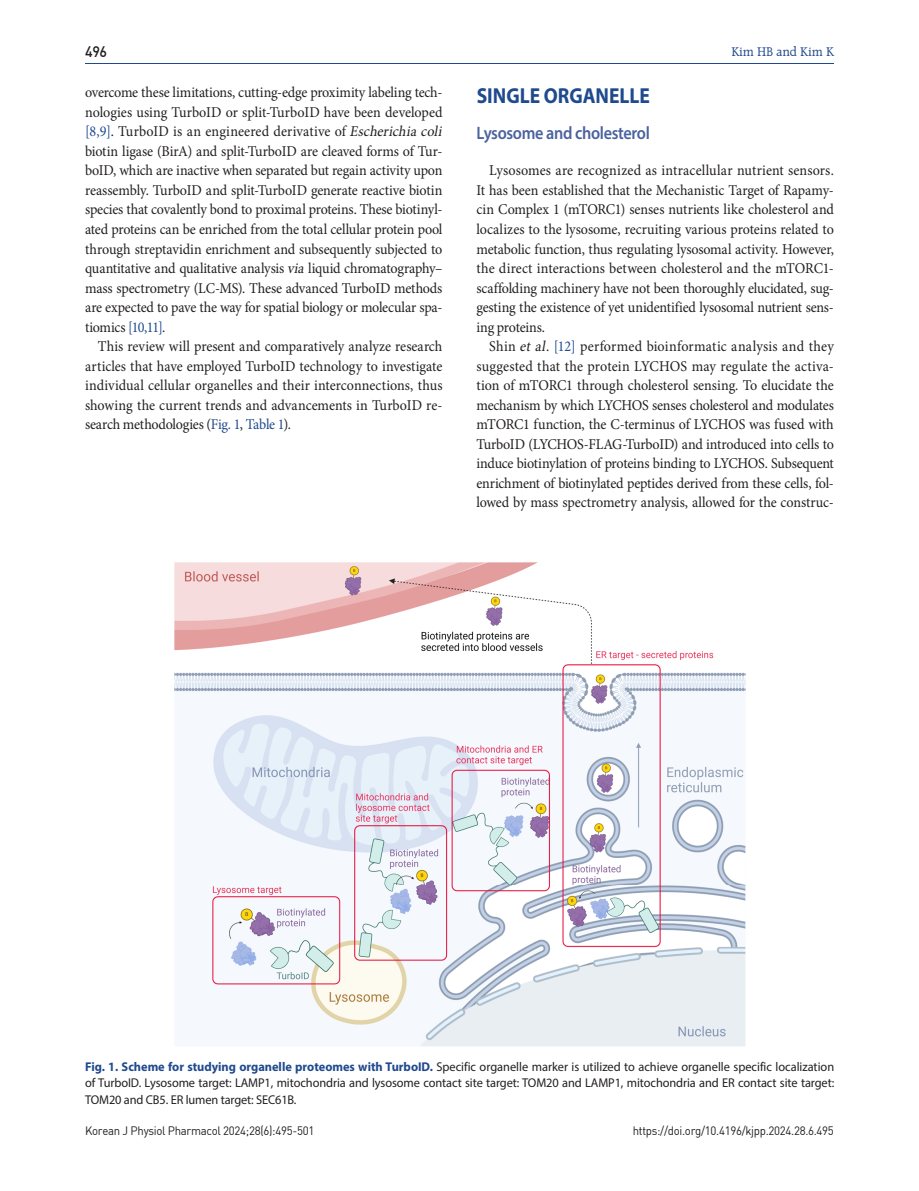
<style>
.page{position:relative;width:919px;height:1191px;background:#fff}
.page>*{position:absolute;margin:0;border:0;box-sizing:border-box;transform-origin:0 0}
.t1{font:700 21.75px "Myriad Pro";color:#204a8e;scale:.9 1}
.t2{font:600 18px "Myriad Pro";letter-spacing:-.02em;color:#4a629f;scale:.9 1}
.t3{font:15px/19.5px "Minion Pro";letter-spacing:-.01em;color:#231f20;text-align:justify;scale:.94 1}
.t4{font:15px "Dinmed";color:#231f20;scale:.95 1}
.t5{font:13.5px "Raleigh BT";letter-spacing:-.01em;color:#204a8e}
.t6{font:12.75px/16.5px "Myriad Pro";letter-spacing:-.01em;color:#231f20;text-align:justify}
.t7{font:12px "Dinreg";letter-spacing:-.025em;color:#231f20;scale:.95 1}
.s1{color:#204a8e}
.s2{font-style:italic}
.s3{font-weight:700;color:#204a8e}
</style>
<div class="page">
<hr style="left:85px;top:64px;width:748px;height:1px;background:#204a8e">
<img style="left:174px;top:563px;width:571px;height:483px">
<p class="t4" style="left:85px;top:42px;width:25px">496</p>
<p class="t3" style="left:85px;top:83px;width:384px;text-align:left">overcome these limitations, cutting-edge proximity labeling tech&shy;nologies using TurboID or split-TurboID have been developed <span class="s1">[8,9]</span>. TurboID is an engineered derivative of <span class="s2">Escherichiacoli </span>biotin ligase (BirA) and split-TurboID are cleaved forms of Tur&shy;boID, which are inactive when separated but regain activity upon reassembly. TurboID and split-TurboID generate reactive biotin species that covalently bond to proximal proteins. These biotinyl&shy;ated proteins can be enriched from the total cellular protein pool through streptavidin enrichment and subsequently subjected to quantitative and qualitative analysis <span class="s2">via</span> liquid chromatography– mass spectrometry (LC-MS). These advanced TurboID methods are expected to pave the way for spatial biology or molecular spa&shy;tiomics <span class="s1">[10,11]</span>.</p>
<p class="t3" style="left:85px;top:336px;width:382px;text-indent:13px">This review will present and comparatively analyze research articles that have employed TurboID technology to investigate individual cellular organelles and their interconnections, thus showing the current trends and advancements in TurboID re&shy;search methodologies (<span class="s1">Fig. 1</span>, <span class="s1">Table 1</span>).</p>
<p class="t5" style="left:731px;top:43px;width:104px">Kim HB and Kim K</p>
<h1 class="t1" style="left:476px;top:82px;width:194px">SINGLE ORGANELLE</h1>
<p class="t2" style="left:476px;top:122px;width:194px">Lysosome and cholesterol</p>
<p class="t3" style="left:476px;top:161px;width:382px;text-indent:13px">Lysosomes are recognized as intracellular nutrient sensors.<br>It has been established that the Mechanistic Target of Rapamy&shy;cin Complex 1 (mTORC1) senses nutrients like cholesterol and localizes to the lysosome, recruiting various proteins related to metabolic function, thus regulating lysosomal activity. However, the direct interactions between cholesterol and the mTORC1- scaffolding machinery have not been thoroughly elucidated, sug&shy;gesting the existence of yet unidentified lysosomal nutrient sens&shy;ing proteins.</p>
<p class="t3" style="left:476px;top:336px;width:382px;text-indent:13px">Shin <span class="s2">et al</span>. <span class="s1">[12]</span> performed bioinformatic analysis and they suggested that the protein LYCHOS may regulate the activa&shy;tion of mTORC1 through cholesterol sensing. To elucidate the mechanism by which LYCHOS senses cholesterol and modulates mTORC1 function, the C-terminus of LYCHOS was fused with TurboID (LYCHOS-FLAG-TurboID) and introduced into cells to induce biotinylation of proteins binding to LYCHOS. Subsequent enrichment of biotinylated peptides derived from these cells, fol&shy;lowed by mass spectrometry analysis, allowed for the construc-</p>
<p class="t6" style="left:85px;top:1058px;width:750px"><span class="s3">Fig. 1. Scheme for studying organelle proteomes with TurboID.</span> Specific organelle marker is utilized to achieve organelle specific localization of TurboID. Lysosome target: LAMP1, mitochondria and lysosome contact site target: TOM20 and LAMP1, mitochondria and ER contact site target:<br>TOM20 and CB5. ER lumen target: SEC61B.</p>
<p class="t7" style="left:85px;top:1123px;width:243px">Korean J Physiol Pharmacol 2024;28(6):495-501</p>
<p class="t7" style="left:632px;top:1123px;width:213px">https://doi.org/10.4196/kjpp.2024.28.6.495</p>
</div>
